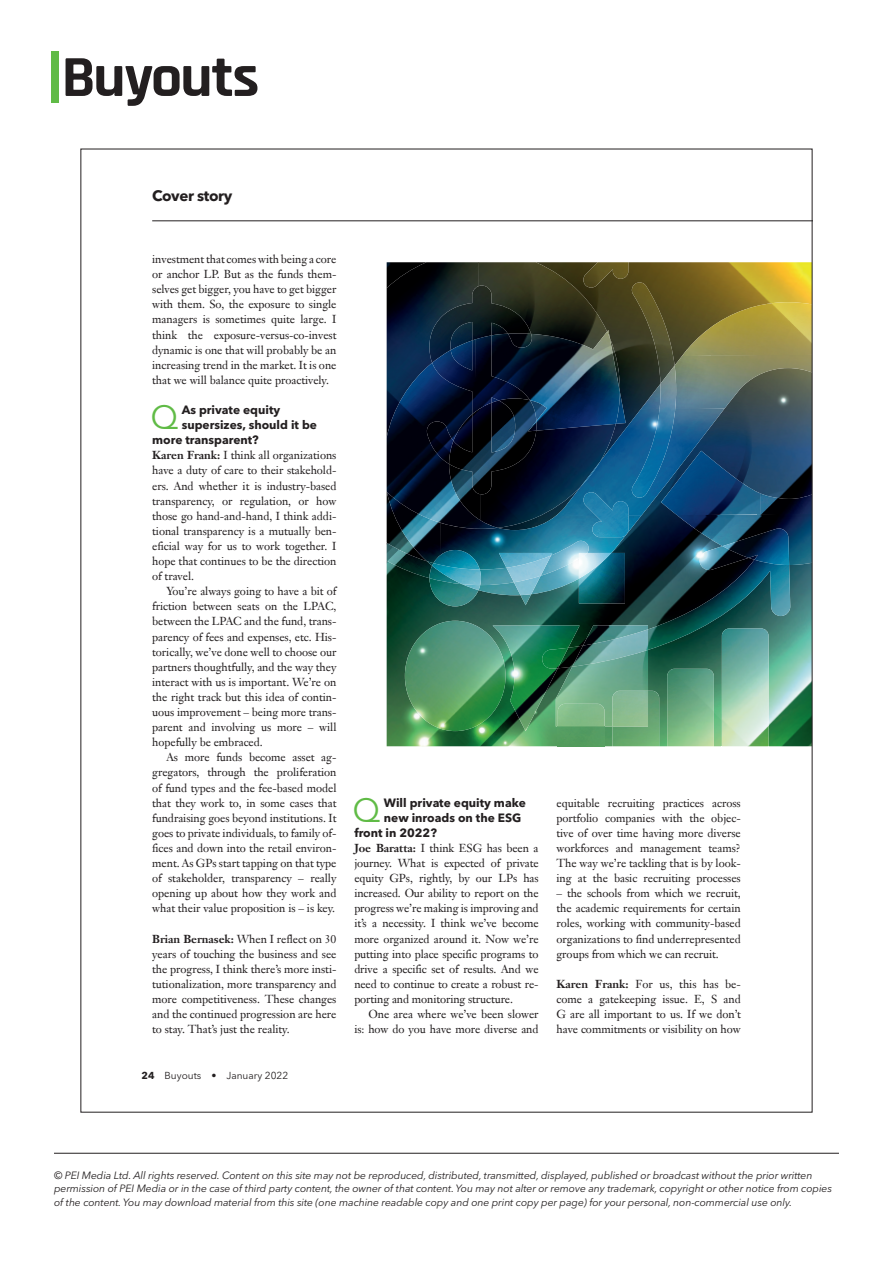
<style>
.page{position:relative;width:893px;height:1263px;background:#fff}
.page>*{position:absolute;margin:0;border:0;box-sizing:border-box;transform-origin:0 0}
.t1{font:33.3px "Avenir Next LT Pro";color:#60bb46}
.t2{font:700 15.15px "Avenir Next LT Pro";letter-spacing:-.025em;color:#231f20}
.t3{font:700 12px "Avenir Next LT Pro";color:#231f20}
.t4{font:11.25px/15.1px "Janson Text LT Pro";letter-spacing:-.005em;color:#231f20;text-align:justify}
.t5{font:italic 10.5px/13.5px "Avenir Next LT Pro";letter-spacing:-.01em;color:#231f20}
.t6{font:10.05px "Avenir Next LT Pro";color:#231f20}
.s1{font-weight:700}
</style>
<div class="page">
<hr style="left:54px;top:1153px;width:785px;height:1px;background:#231f20">
<img style="left:387px;top:262px;width:423px;height:484px">
<img style="left:558px;top:569px;width:232px;height:99px">
<svg style="left:558px;top:746px;width:46px;height:1px"></svg>
<img style="left:558px;top:726px;width:46px;height:20px">
<svg style="left:722px;top:746px;width:46px;height:1px"></svg>
<img style="left:722px;top:628px;width:46px;height:118px">
<svg style="left:612px;top:746px;width:47px;height:1px"></svg>
<img style="left:612px;top:691px;width:47px;height:55px">
<svg style="left:667px;top:746px;width:47px;height:1px"></svg>
<img style="left:667px;top:669px;width:47px;height:77px">
<img style="left:625px;top:514px;width:185px;height:55px">
<img style="left:628px;top:408px;width:133px;height:108px">
<img style="left:675px;top:354px;width:135px;height:55px">
<img style="left:682px;top:302px;width:128px;height:54px">
<img style="left:760px;top:493px;width:50px;height:21px">
<img style="left:722px;top:528px;width:67px;height:37px">
<img style="left:479px;top:576px;width:100px;height:19px">
<img style="left:579px;top:561px;width:46px;height:42px">
<img style="left:579px;top:561px;width:32px;height:18px">
<img style="left:580px;top:625px;width:68px;height:101px">
<img style="left:580px;top:629px;width:68px;height:38px">
<img style="left:612px;top:691px;width:36px;height:35px">
<img style="left:506px;top:625px;width:74px;height:106px">
<img style="left:542px;top:648px;width:26px;height:21px">
<svg style="left:520px;top:595px;width:11px;height:10px"></svg>
<img style="left:514px;top:582px;width:27px;height:13px">
<img style="left:429px;top:585px;width:50px;height:21px">
<img style="left:462px;top:585px;width:18px;height:5px">
<img style="left:405px;top:621px;width:101px;height:110px">
<img style="left:551px;top:561px;width:38px;height:15px">
<img style="left:387px;top:561px;width:40px;height:17px">
<img style="left:427px;top:561px;width:87px;height:24px">
<img style="left:506px;top:561px;width:45px;height:21px">
<img style="left:429px;top:566px;width:3px;height:18px">
<img style="left:432px;top:563px;width:49px;height:22px">
<img style="left:631px;top:282px;width:44px;height:83px">
<img style="left:631px;top:365px;width:45px;height:133px">
<svg style="left:286px;top:220px;width:342px;height:341px"></svg>
<img style="left:387px;top:363px;width:213px;height:166px">
<hr style="left:152px;top:221px;width:660px;height:1px;background:#231f20">
<div style="left:51px;top:51px;width:8px;height:52px;background:#60bb46"></div>
<svg style="left:66px;top:58px;width:191px;height:48px"></svg>
<h2 class="t2" style="left:152px;top:187px;width:82px">Cover story</h2>
<p class="t4" style="left:152px;top:252px;width:186px">investment that comes with being a core or anchor LP. But as the funds them&shy;selves get bigger, you have to get bigger with them. So, the exposure to single managers is sometimes quite large. I think the exposure-versus-co-invest dynamic is one that will probably be an increasing trend in the market. It is one that we will balance quite proactively.</p>
<h1 class="t1" style="left:150px;top:398px;width:30px">Q</h1>
<p class="t3" style="left:182px;top:402px;width:100px">As private equity</p>
<p class="t3" style="left:182px;top:418px;width:137px">supersizes, should it be</p>
<p class="t3" style="left:152px;top:433px;width:108px">more transparent?</p>
<p class="t4" style="left:152px;top:448px;width:186px"><span class="s1">Karen Frank:</span> I think all organizations have a duty of care to their stakehold&shy;ers. And whether it is industry-based transparency, or regulation, or how those go hand-and-hand, I think addi&shy;tional transparency is a mutually ben&shy;eficial way for us to work together. I hope that continues to be the direction of travel.</p>
<p class="t4" style="left:152px;top:584px;width:186px;text-indent:14px">You’re always going to have a bit of friction between seats on the LPAC, between the LPAC and the fund, trans&shy;parency of fees and expenses, etc. His&shy;torically, we’ve done well to choose our partners thoughtfully, and the way they interact with us is important. We’re on the right track but this idea of contin&shy;uous improvement – being more trans&shy;parent and involving us more – will hopefully be embraced.</p>
<p class="t4" style="left:152px;top:750px;width:186px;text-indent:14px">As more funds become asset ag&shy;gregators, through the proliferation of fund types and the fee-based model that they work to, in some cases that fundraising goes beyond institutions. It goes to private individuals, to family of&shy;fices and down into the retail environ&shy;ment. As GPs start tapping on that type of stakeholder, transparency – really opening up about how they work and what their value proposition is – is key.</p>
<p class="t4" style="left:152px;top:931px;width:186px"><span class="s1">Brian Bernasek:</span> When I reflect on 30 years of touching the business and see the progress, I think there’s more insti&shy;tutionalization, more transparency and more competitiveness. These changes and the continued progression are here to stay. That’s just the reality.</p>
<p class="t6" style="left:141px;top:1069px;width:148px"><span class="s1">24</span> Buyouts • January 2022</p>
<h1 class="t1" style="left:352px;top:790px;width:30px">Q</h1>
<p class="t3" style="left:384px;top:795px;width:143px">Will private equity make</p>
<p class="t3" style="left:384px;top:810px;width:139px">new inroads on the ESG</p>
<p class="t3" style="left:354px;top:825px;width:84px">front in 2022?</p>
<p class="t4" style="left:354px;top:840px;width:186px"><span class="s1">Joe Baratta:</span> I think ESG has been a journey. What is expected of private equity GPs, rightly, by our LPs has increased. Our ability to report on the progress we’re making is improving and it’s a necessity. I think we’ve become more organized around it. Now we’re putting into place specific programs to drive a specific set of results. And we need to continue to create a robust re&shy;porting and monitoring structure.</p>
<p class="t4" style="left:354px;top:1006px;width:186px;text-align:right">One area where we’ve been slower<br>is: how do you have more diverse and</p>
<p class="t4" style="left:556px;top:795px;width:186px">equitable recruiting practices across portfolio companies with the objec&shy;tive of over time having more diverse workforces and management teams?<br>The way we’re tackling that is by look&shy;ing at the basic recruiting processes</p>
<p class="t4" style="left:556px;top:886px;width:186px">– the schools from which we recruit, the academic requirements for certain roles, working with community-based organizations to find underrepresented groups from which we can recruit.</p>
<p class="t4" style="left:556px;top:976px;width:186px"><span class="s1">Karen Frank:</span> For us, this has be&shy;come a gatekeeping issue. E, S and G are all important to us. If we don’t have commitments or visibility on how</p>
<p class="t5" style="left:54px;top:1168px;width:780px">© PEI Media Ltd. All rights reserved. Content on this site may not be reproduced, distributed, transmitted, displayed, published or broadcast without the prior written permission of PEI Media or in the case of third party content, the owner of that content. You may not alter or remove any trademark, copyright or other notice from copies of the content. You may download material from this site (one machine readable copy and one print copy per page) for your personal, non-commercial use only.</p>
</div>
